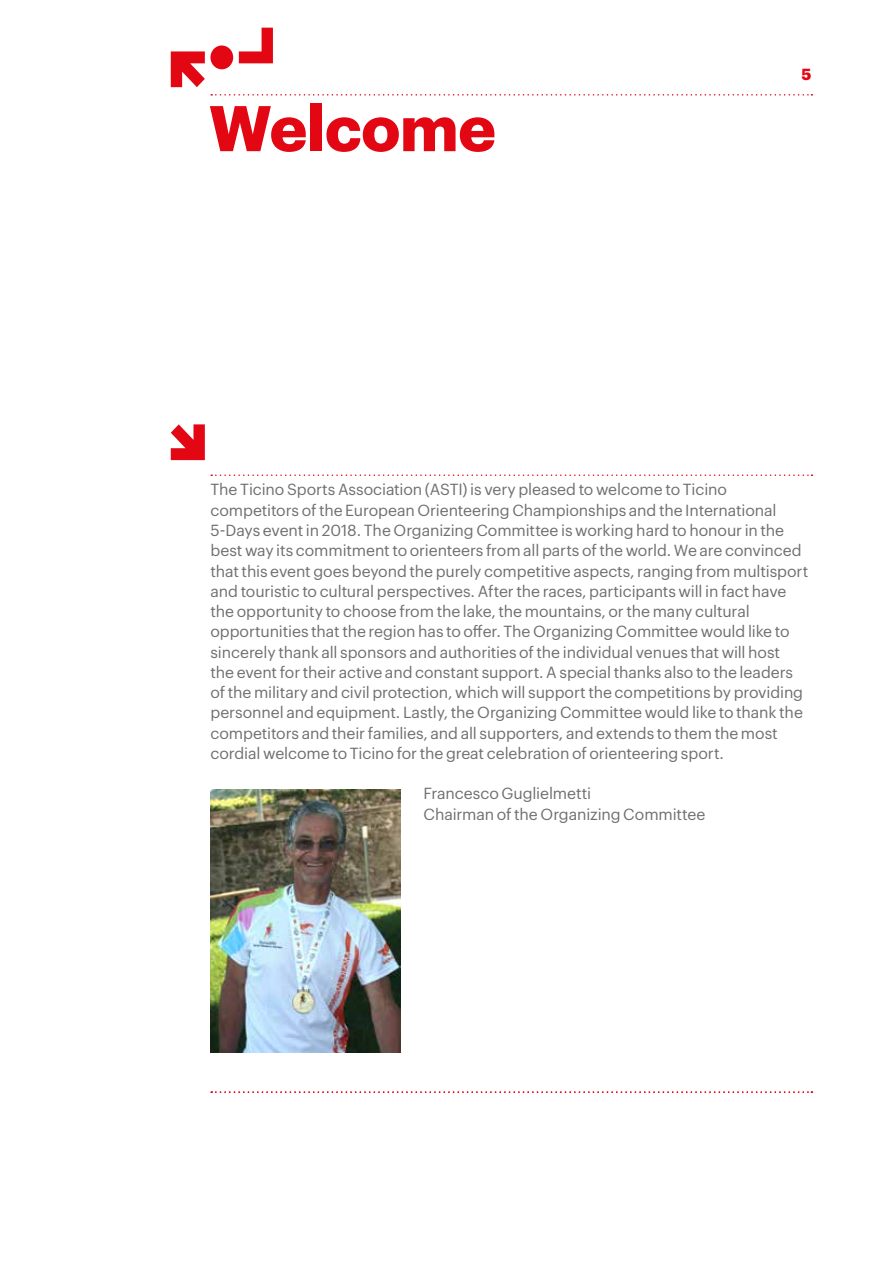
<style>
.page{position:relative;width:893px;height:1263px;background:#fff}
.page>*{position:absolute;margin:0;border:0;box-sizing:border-box;transform-origin:0 0}
.t1{font:700 63px "Graphik";letter-spacing:-.005em;color:#e30613}
.t2{font:15.75px/20.2px "Graphik";letter-spacing:-.005em;color:#706f6f}
.t3{font:700 15.75px "Graphik";color:#e30613}
</style>
<div class="page">
<div style="left:210px;top:45px;width:23px;height:24px;background:#e30613;border-radius:50%"></div>
<svg style="left:171px;top:51px;width:34px;height:36px"></svg>
<svg style="left:239px;top:28px;width:34px;height:35px"></svg>
<svg style="left:211px;top:474px;width:601px;height:2px"></svg>
<svg style="left:171px;top:424px;width:34px;height:36px"></svg>
<svg style="left:211px;top:94px;width:601px;height:2px"></svg>
<svg style="left:211px;top:1091px;width:601px;height:2px"></svg>
<img style="left:210px;top:789px;width:191px;height:263px">
<h1 class="t1" style="left:209px;top:80px;width:288px">Welcome</h1>
<p class="t3" style="left:801px;top:62px;width:11px">5</p>
<p class="t2" style="left:210px;top:478px;width:599px">The Ticino Sports Association (ASTI) is very pleased to welcome to Ticino competitors of the European Orienteering Championships and the International 5-Days event in 2018. The Organizing Committee is working hard to honour in the best way its commitment to orienteers from all parts of the world. We are convinced that this event goes beyond the purely competitive aspects, ranging from multisport and touristic to cultural perspectives. After the races, participants will in fact have the opportunity to choose from the lake, the mountains, or the many cultural opportunities that the region has to offer. The Organizing Committee would like to sincerely thank all sponsors and authorities of the individual venues that will host<br>the event for their active and constant support. A special thanks also to the leaders of the military and civil protection, which will support the competitions by providing personnel and equipment. Lastly, the Organizing Committee would like to thank the competitors and their families, and all supporters, and extends to them the most cordial welcome to Ticino for the great celebration of orienteering sport.</p>
<p class="t2" style="left:423px;top:782px;width:284px">Francesco Guglielmetti<br>Chairman of the Organizing Committee</p>
</div>
